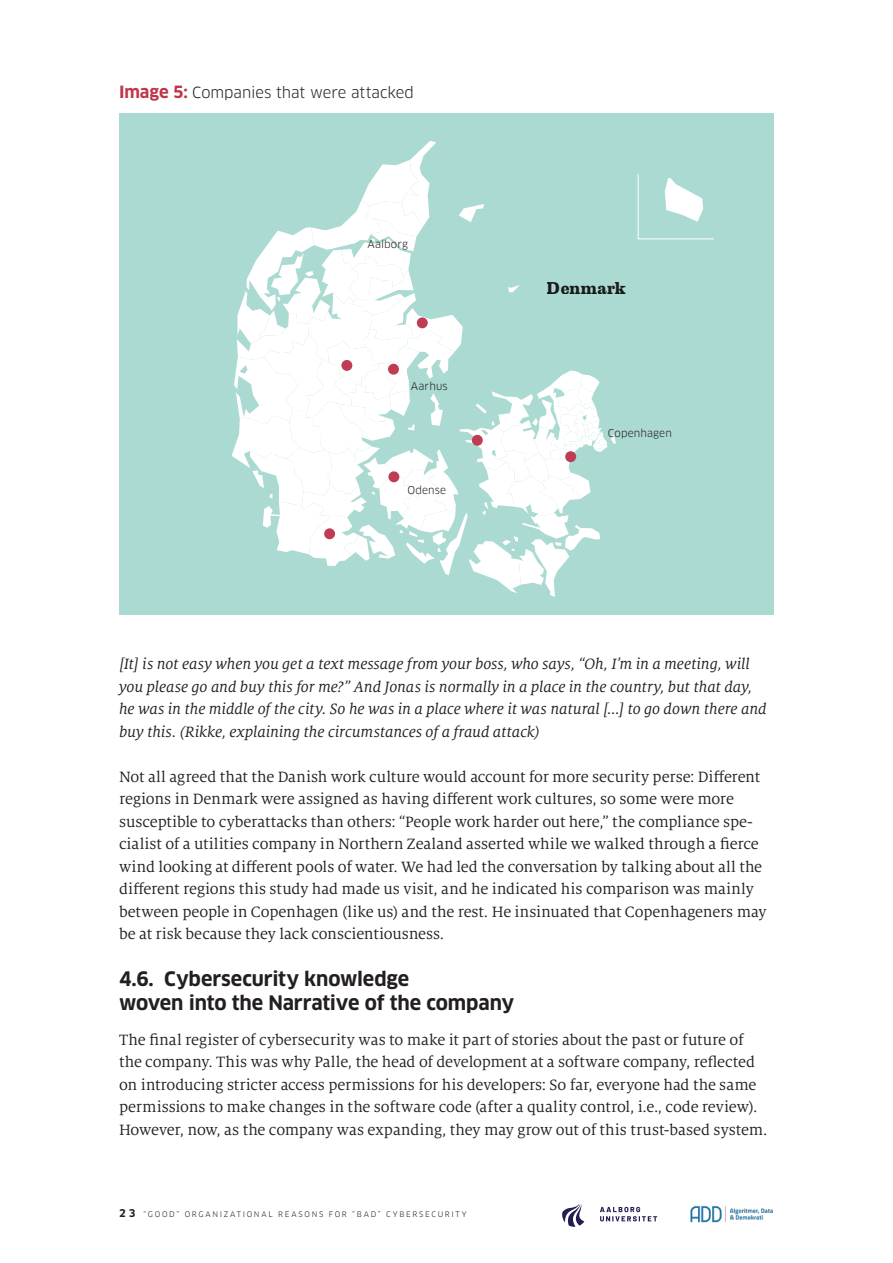
<style>
.page{position:relative;width:893px;height:1263px;background:#fff}
.page>*{position:absolute;margin:0;border:0;box-sizing:border-box;transform-origin:0 0}
.t1{font:700 19.5px/24px "Clan OT";letter-spacing:-.01em;color:#231f20}
.t2{font:700 17.25px "Eames Century Modern";letter-spacing:.01em;color:#231f20}
.t3{font:16.5px/22.5px "Milo Serif OT";letter-spacing:-.005em;color:#231f20}
.t4{font:italic 16.5px/22.5px "Milo Serif OT";letter-spacing:-.005em;color:#231f20}
.t5{font:15px "Clan OT";letter-spacing:-.005em;color:#231f20}
.t6{font:10.5px "Clan OT";letter-spacing:.01em;color:#231f20}
.t7{font:7.5px "Clan OT";letter-spacing:.23em;color:#231f20}
.s1{font-weight:700;font-size:16.5px;color:#c0364b}
.s2{font-weight:700;font-size:10.5px}
</style>
<div class="page">
<img style="left:690px;top:1205px;width:83px;height:18px">
<svg style="left:600px;top:1207px;width:57px;height:14px"></svg>
<svg style="left:562px;top:1203px;width:22px;height:24px"></svg>
<div style="left:119px;top:113px;width:655px;height:501px;background:#aadad1"></div>
<svg style="left:232px;top:141px;width:384px;height:456px"></svg>
<svg style="left:638px;top:174px;width:76px;height:65px"></svg>
<div style="left:324px;top:528px;width:11px;height:11px;background:#c03c54;border-radius:50%"></div>
<div style="left:388px;top:471px;width:11px;height:11px;background:#c03c54;border-radius:50%"></div>
<div style="left:472px;top:435px;width:11px;height:11px;background:#c03c54;border-radius:50%"></div>
<div style="left:565px;top:451px;width:11px;height:11px;background:#c03c54;border-radius:50%"></div>
<div style="left:388px;top:364px;width:11px;height:11px;background:#c03c54;border-radius:50%"></div>
<div style="left:341px;top:360px;width:11px;height:11px;background:#c03c54;border-radius:50%"></div>
<div style="left:417px;top:317px;width:11px;height:11px;background:#c03c54;border-radius:50%"></div>
<p class="t5" style="left:119px;top:84px;width:296px"><span class="s1">Image 5:</span> Companies that were attacked</p>
<p class="t6" style="left:367px;top:238px;width:42px">Aalborg</p>
<p class="t6" style="left:411px;top:380px;width:38px">Aarhus</p>
<p class="t6" style="left:407px;top:484px;width:40px">Odense</p>
<p class="t2" style="left:547px;top:275px;width:80px">Denmark</p>
<p class="t6" style="left:608px;top:427px;width:65px">Copenhagen</p>
<p class="t4" style="left:119px;top:653px;width:649px">[It] is not easy when you get a text message from your boss, who says, “Oh, I’m in a meeting, will you please go and buy this for me?” And Jonas is normally in a place in the country, but that day, he was in the middle of the city. So he was in a place where it was natural [...] to go down there and buy this. (Rikke, explaining the circumstances of a fraud attack)</p>
<p class="t3" style="left:119px;top:765px;width:649px">Not all agreed that the Danish work culture would account for more security perse: Different regions in Denmark were assigned as having different work cultures, so some were more susceptible to cyberattacks than others: “People work harder out here,” the compliance spe&shy;cialist of a utilities company in Northern Zealand asserted while we walked through a fierce wind looking at different pools of water. We had led the conversation by talking about all the different regions this study had made us visit, and he indicated his comparison was mainly between people in Copenhagen (like us) and the rest. He insinuated that Copenhageners may be at risk because they lack conscientiousness.</p>
<p class="t1" style="left:119px;top:967px;width:396px">4.6. Cybersecurity knowledge<br>woven into the Narrative of the company</p>
<p class="t3" style="left:119px;top:1029px;width:650px">The final register of cybersecurity was to make it part of stories about the past or future of the company. This was why Palle, the head of development at a software company, reflected on introducing stricter access permissions for his developers: So far, everyone had the same permissions to make changes in the software code (after a quality control, i.e., code review).<br>However, now, as the company was expanding, they may grow out of this trust-based system.</p>
<p class="t7" style="left:119px;top:1210px;width:349px"><span class="s2">23</span> “GOOD” ORGANIZATIONAL REASONS FOR “BAD” CYBERSECURITY</p>
</div>
